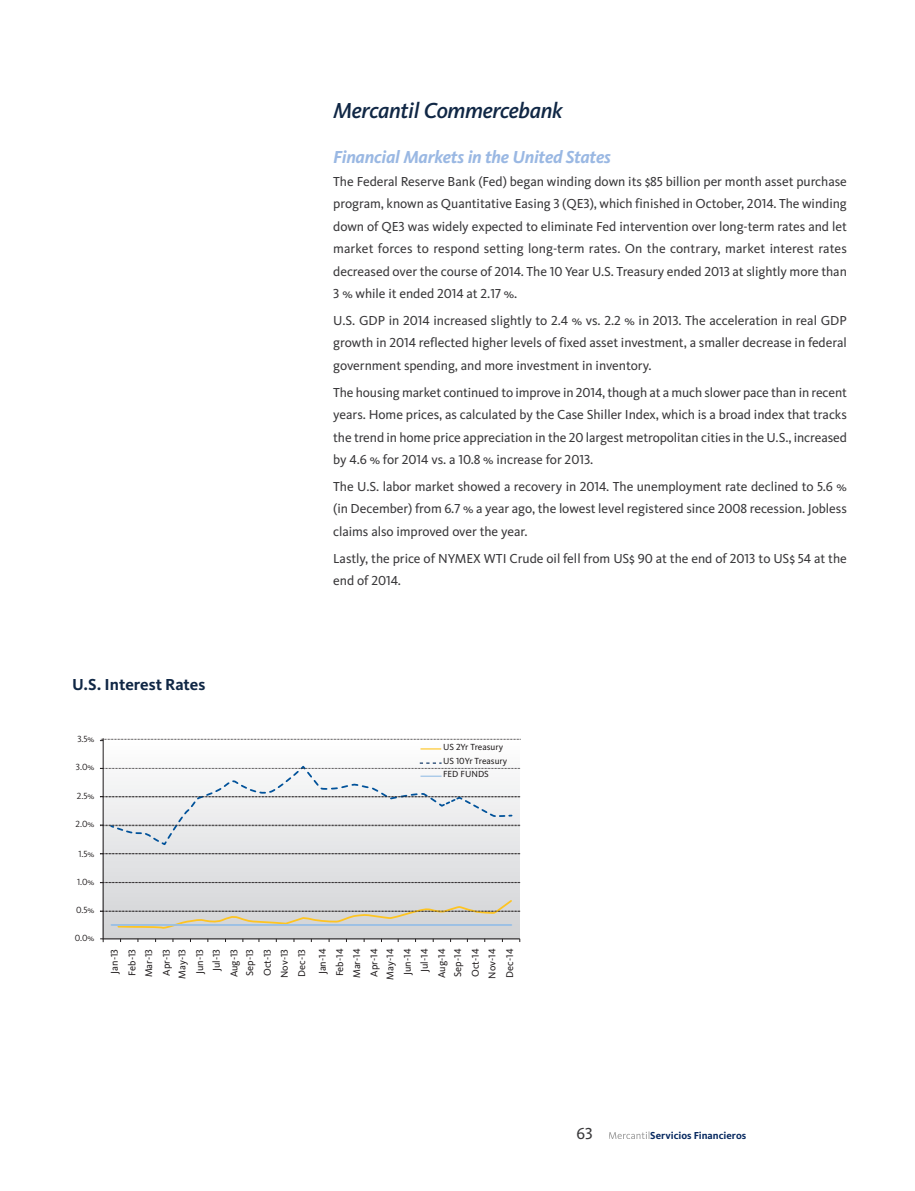
<style>
.page{position:relative;width:915px;height:1191px;background:#fff}
.page>*{position:absolute;margin:0;border:0;box-sizing:border-box;transform-origin:0 0}
.t1{font:italic 500 22.5px "Kievit";letter-spacing:-.015em;color:#102745}
.t2{font:italic 700 18px "Kievit LF";letter-spacing:-.015em;color:#9ab8e3}
.t3{font:700 16.5px "Kievit LF";color:#102745}
.t4{font:16.5px "Kievit LF";color:#39383a}
.t5{font:13.5px/22.5px "Kievit LF";letter-spacing:-.005em;color:#39383a;text-align:justify}
.t6{font:700 10.5px "Kievit LF";color:#082a61}
.t7{font:10.2px/17.2px "Kievit LF";color:#231f20;text-align:center}
.t8{font:9.3px "Kievit LF";color:#231f20}
.t9{font:9.15px/13.6px "Kievit LF";color:#231f20}
</style>
<div class="page">
<svg style="left:609px;top:1131px;width:40px;height:8px"></svg>
<svg style="left:102px;top:741px;width:417px;height:197px"></svg>
<hr style="left:103px;top:738px;width:1px;height:204px;background:#231f20">
<hr style="left:100px;top:938px;width:419px;height:1px;background:#231f20">
<svg style="left:420px;top:748px;width:21px;height:1px"></svg>
<svg style="left:100px;top:739px;width:420px;height:2px"></svg>
<svg style="left:100px;top:762px;width:420px;height:92px"></svg>
<svg style="left:100px;top:882px;width:420px;height:1px"></svg>
<svg style="left:100px;top:899px;width:420px;height:31px;background:#d0cfcb"></svg>
<p class="t3" style="left:72px;top:679px;width:135px">U.S. Interest Rates</p>
<p class="t8" style="left:77px;top:736px;width:19px">3.5%</p>
<p class="t8" style="left:76px;top:764px;width:20px">3.0%</p>
<p class="t8" style="left:77px;top:793px;width:19px">2.5%</p>
<p class="t8" style="left:75px;top:821px;width:20px">2.0%</p>
<p class="t8" style="left:78px;top:850px;width:17px">1.5%</p>
<p class="t8" style="left:77px;top:878px;width:19px">1.0%</p>
<p class="t8" style="left:76px;top:907px;width:20px">0.5%</p>
<p class="t8" style="left:75px;top:935px;width:21px">0.0%</p>
<h1 class="t1" style="left:333px;top:103px;width:231px">Mercantil Commercebank</h1>
<h2 class="t2" style="left:333px;top:151px;width:279px">Financial Markets in the United States</h2>
<p class="t5" style="left:333px;top:171px;width:515px">The Federal Reserve Bank (Fed) began winding down its $85 billion per month asset purchase program, known as Quantitative Easing 3 (QE3), which finished in October, 2014. The winding down of QE3 was widely expected to eliminate Fed intervention over long-term rates and let market forces to respond setting long-term rates. On the contrary, market interest rates decreased over the course of 2014. The 10 Year U.S. Treasury ended 2013 at slightly more than 3 % while it ended 2014 at 2.17 %.</p>
<p class="t5" style="left:333px;top:310px;width:515px">U.S. GDP in 2014 increased slightly to 2.4 % vs. 2.2 % in 2013. The acceleration in real GDP growth in 2014 reflected higher levels of fixed asset investment, a smaller decrease in federal government spending, and more investment in inventory.</p>
<p class="t5" style="left:333px;top:382px;width:515px">The housing market continued to improve in 2014, though at a much slower pace than in recent years. Home prices, as calculated by the Case Shiller Index, which is a broad index that tracks the trend in home price appreciation in the 20 largest metropolitan cities in the U.S., increased by 4.6 % for 2014 vs. a 10.8 % increase for 2013.</p>
<p class="t5" style="left:333px;top:476px;width:515px">The U.S. labor market showed a recovery in 2014. The unemployment rate declined to 5.6 % (in December) from 6.7 % a year ago, the lowest level registered since 2008 recession. Jobless claims also improved over the year.</p>
<p class="t5" style="left:333px;top:548px;width:515px">Lastly, the price of NYMEX WTI Crude oil fell from US$ 90 at the end of 2013 to US$ 54 at the end of 2014.</p>
<p class="t9" style="left:443px;top:741px;width:66px">US 2Yr Treasury<br>US 10Yr Treasury<br>FED FUNDS</p>
<p class="t7" style="left:107px;top:977px;width:30px;rotate:-90deg">Jan-13<br>Feb-13<br>Mar-13<br>Apr-13</p>
<p class="t7" style="left:174px;top:979px;width:32px;text-align:right;rotate:-90deg">May-13<br>Jun-13<br>Jul-13<br>Aug-13</p>
<p class="t7" style="left:242px;top:977px;width:30px;text-align:justify;rotate:-90deg">Sep-13<br>Oct-13<br>Nov-13<br>Dec-13</p>
<p class="t7" style="left:315px;top:978px;width:31px;rotate:-90deg">Jan-14<br>Feb-14<br>Mar-14<br>Apr-14</p>
<p class="t7" style="left:382px;top:979px;width:32px;text-align:right;rotate:-90deg">May-14<br>Jun-14<br>Jul-14<br>Aug-14</p>
<p class="t7" style="left:450px;top:978px;width:31px;text-align:justify;rotate:-90deg">Sep-14<br>Oct-14<br>Nov-14<br>Dec-14</p>
<p class="t4" style="left:576px;top:1127px;width:18px">63</p>
<p class="t6" style="left:650px;top:1132px;width:97px">Servicios Financieros</p>
</div>
